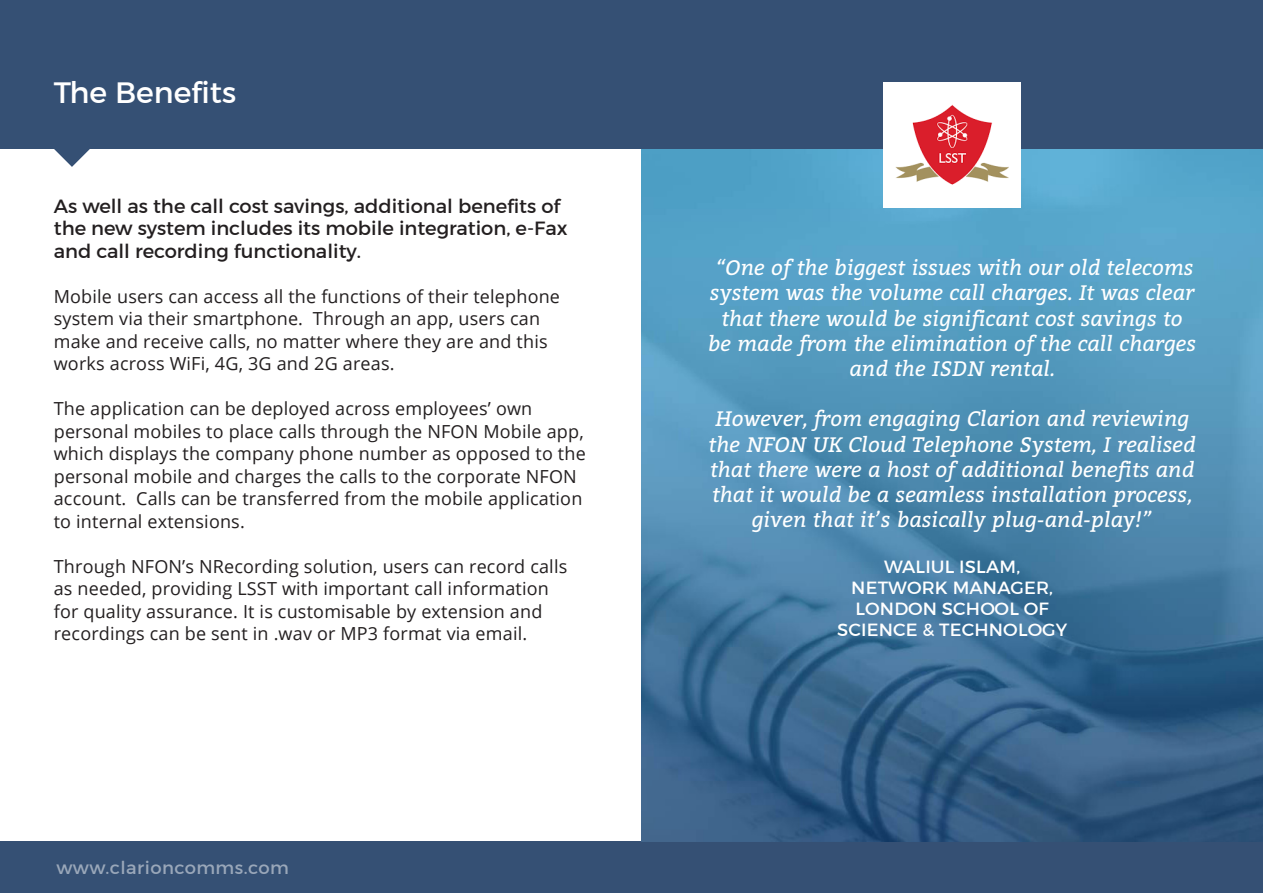
<style>
.page{position:relative;width:1263px;height:893px;background:#fff}
.page>*{position:absolute;margin:0;border:0;box-sizing:border-box;transform-origin:0 0}
.t1{font:30px "Montserrat";color:#fff}
.Centered{font:italic 21px/25.2px "Bitter";color:#fff;text-align:center}
.t2{font:19.5px/22.5px "Montserrat";color:#231f20}
.t3{font:18px/22.5px "Open Sans";letter-spacing:.01em;color:#231f20}
.Centered-2{font:18px "Montserrat";letter-spacing:.01em;color:#fff}
</style>
<div class="page">
<div style="left:0;top:842px;width:1263px;height:51px;background:#355074"></div>
<img style="left:642px;top:149px;width:620px;height:693px">
<div style="left:0;top:0;width:1263px;height:149px;background:#355074"></div>
<svg style="left:54px;top:149px;width:36px;height:18px"></svg>
<img style="left:883px;top:82px;width:138px;height:126px">
<p class="t1" style="left:54px;top:74px;width:184px">The Benefits</p>
<p class="t2" style="left:54px;top:194px;width:515px">As well as the call cost savings, additional benefits of the new system includes its mobile integration, e-Fax and call recording functionality.</p>
<p class="t3" style="left:54px;top:284px;width:508px">Mobile users can access all the functions of their telephone system via their smartphone. Through an app, users can make and receive calls, no matter where they are and this works across WiFi, 4G, 3G and 2G areas.</p>
<p class="t3" style="left:54px;top:397px;width:533px">The application can be deployed across employees’ own personal mobiles to place calls through the NFON Mobile app, which displays the company phone number as opposed to the personal mobile and charges the calls to the corporate NFON account. Calls can be transferred from the mobile application to internal extensions.</p>
<p class="t3" style="left:54px;top:554px;width:515px">Through NFON’s NRecording solution, users can record calls as needed, providing LSST with important call information for quality assurance. It is customisable by extension and recordings can be sent in .wav or MP3 format via email.</p>
<p class="Centered-2" style="left:56px;top:857px;width:234px">www.clarioncomms.com</p>
<p class="Centered" style="left:708px;top:254px;width:489px">“One of the biggest issues with our old telecoms system was the volume call charges. It was clear that there would be significant cost savings to be made from the elimination of the call charges and the ISDN rental.</p>
<p class="Centered" style="left:709px;top:405px;width:489px">However, from engaging Clarion and reviewing the NFON UK Cloud Telephone System, I realised that there were a host of additional benefits and that it would be a seamless installation process, given that it’s basically plug-and-play!”</p>
<p class="Centered-2" style="left:884px;top:556px;width:138px">WALIUL ISLAM,</p>
<p class="Centered-2" style="left:851px;top:577px;width:203px">NETWORK MANAGER,</p>
<p class="Centered-2" style="left:855px;top:598px;width:195px">LONDON SCHOOL OF</p>
<p class="Centered-2" style="left:837px;top:619px;width:232px">SCIENCE &amp; TECHNOLOGY</p>
</div>
